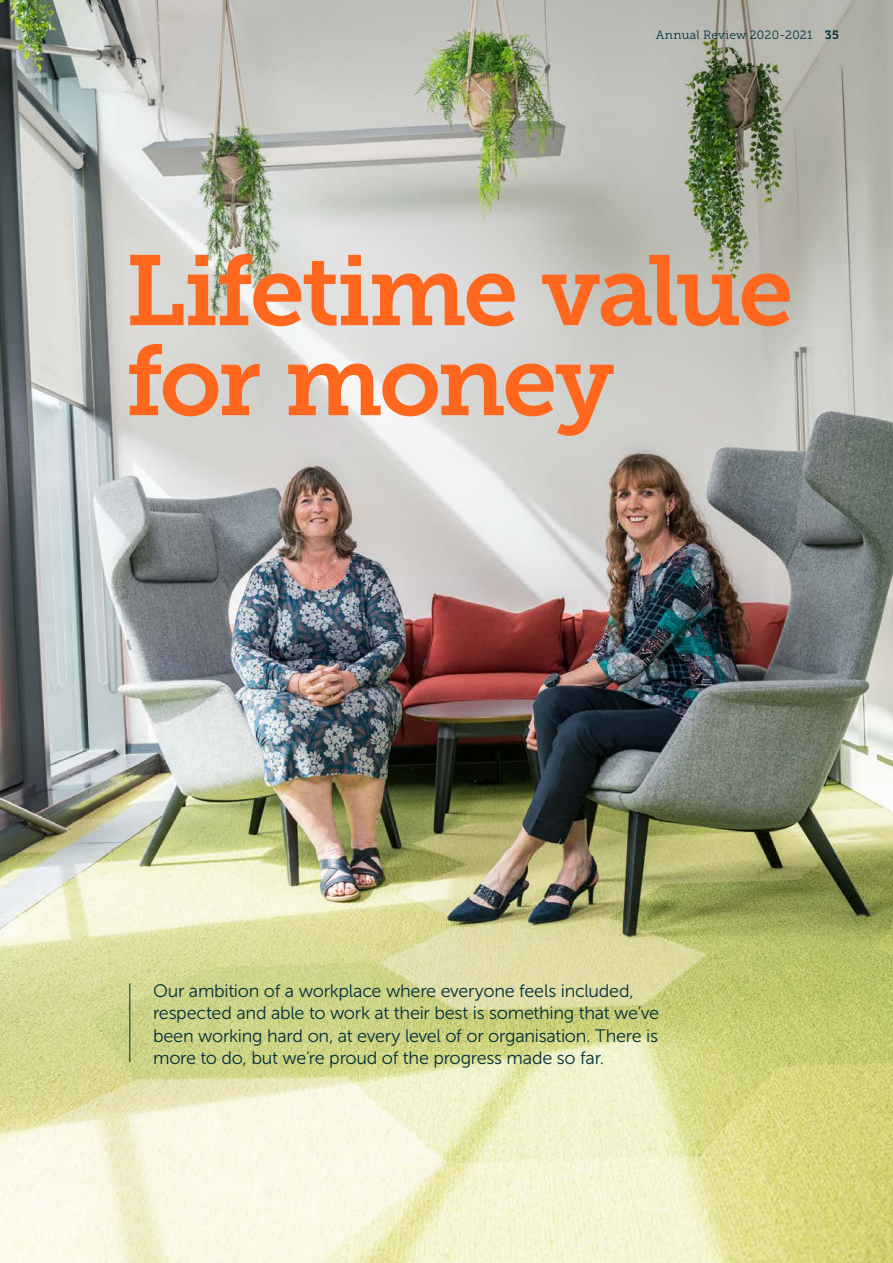
<style>
.page{position:relative;width:893px;height:1263px;background:#fff}
.page>*{position:absolute;margin:0;border:0;box-sizing:border-box;transform-origin:0 0}
._01_Heading_large{font:99px/90px "Museo Slab 700";letter-spacing:-.04em;color:#ff671f}
._04_Intro_text{font:18px/22.5px "Museo Sans 300";letter-spacing:-.015em;color:#00313c}
.t1{font:12px "Museo Slab 300";letter-spacing:.025em;color:#00313c}
.s1{font-family:"Museo Slab 700"}
</style>
<div class="page">
<img style="left:0;top:0;width:893px;height:1263px">
<hr style="left:129px;top:983px;width:1px;height:79px;background:#00313c">
<p class="t1" style="left:656px;top:28px;width:185px">Annual Review 2020-2021 <span class="s1">35</span></p>
<h1 class="_01_Heading_large" style="left:125px;top:247px;width:670px">Lifetime value for money</h1>
<p class="_04_Intro_text" style="left:153px;top:979px;width:507px">Our ambition of a workplace where everyone feels included, respected and able to work at their best is something that we’ve been working hard on, at every level of or organisation. There is more to do, but we’re proud of the progress made so far.</p>
</div>
